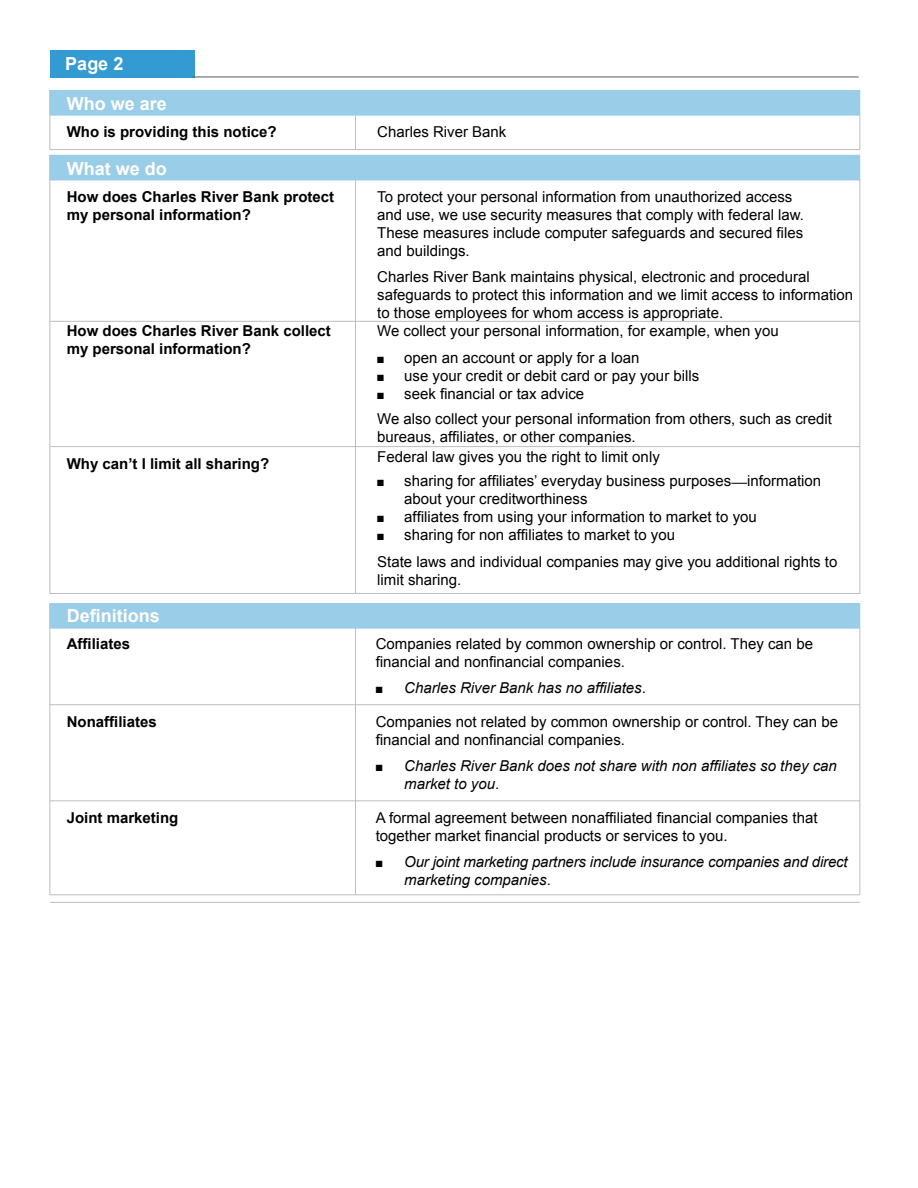
<style>
.page{position:relative;width:918px;height:1188px;background:#fff}
.page>*{position:absolute;margin:0;border:0;box-sizing:border-box;transform-origin:0 0}
.t1{font:700 18px "Arial";color:#fff}
.t2{font:15px/18px "Arial";color:#000}
.t3{font:700 15px "Arial";color:#000}
.t4{font:italic 15px/18px "Arial";color:#000}
.s1{font-style:normal}
</style>
<div class="page">
<div style="left:50px;top:50px;width:144px;height:27px;background:#339ad2"></div>
<div style="left:49px;top:90px;width:811px;height:26px;background:#99cde8"></div>
<div style="left:49px;top:603px;width:811px;height:26px;background:#99cde8"></div>
<div style="left:49px;top:155px;width:811px;height:25px;background:#99cde8"></div>
<svg style="left:731px;top:483px;width:16px;height:1px"></svg>
<hr style="left:193px;top:77px;width:666px;height:1px;background:#58595b">
<hr style="left:50px;top:321px;width:810px;height:1px;background:#bcbec0">
<hr style="left:50px;top:446px;width:810px;height:1px;background:#bcbec0">
<hr style="left:50px;top:593px;width:810px;height:1px;background:#bcbec0">
<hr style="left:50px;top:704px;width:810px;height:1px;background:#bcbec0">
<hr style="left:50px;top:801px;width:810px;height:1px;background:#bcbec0">
<hr style="left:50px;top:895px;width:810px;height:1px;background:#bcbec0">
<hr style="left:50px;top:902px;width:810px;height:1px;background:#bcbec0">
<hr style="left:50px;top:149px;width:810px;height:1px;background:#bcbec0">
<hr style="left:355px;top:116px;width:1px;height:34px;background:#bcbec0">
<hr style="left:859px;top:116px;width:1px;height:34px;background:#bcbec0">
<hr style="left:49px;top:116px;width:1px;height:34px;background:#bcbec0">
<hr style="left:355px;top:181px;width:1px;height:412px;background:#bcbec0">
<hr style="left:859px;top:179px;width:1px;height:415px;background:#bcbec0">
<hr style="left:49px;top:179px;width:1px;height:415px;background:#bcbec0">
<hr style="left:859px;top:628px;width:1px;height:267px;background:#bcbec0">
<hr style="left:49px;top:628px;width:1px;height:267px;background:#bcbec0">
<hr style="left:355px;top:628px;width:1px;height:267px;background:#bcbec0">
<p class="t1" style="left:65px;top:52px;width:60px">Page 2</p>
<p class="t1" style="left:67px;top:92px;width:102px">Who we are</p>
<p class="t3" style="left:67px;top:122px;width:212px">Who is providing this notice?</p>
<p class="t2" style="left:377px;top:123px;width:131px">Charles River Bank</p>
<p class="t1" style="left:67px;top:157px;width:102px">What we do</p>
<p class="t3" style="left:67px;top:187px;width:269px">How does Charles River Bank protect</p>
<p class="t2" style="left:377px;top:188px;width:417px">To protect your personal information from unauthorized access</p>
<p class="t3" style="left:67px;top:205px;width:186px">my personal information?</p>
<p class="t2" style="left:377px;top:206px;width:428px;text-align:justify">and use, we use security measures that comply with federal law.<br>These measures include computer safeguards and secured files and buildings.</p>
<p class="t2" style="left:377px;top:268px;width:478px">Charles River Bank maintains physical, electronic and procedural safeguards to protect this information and we limit access to information to those employees for whom access is appropriate.</p>
<p class="t3" style="left:67px;top:321px;width:266px">How does Charles River Bank collect</p>
<p class="t2" style="left:377px;top:322px;width:403px">We collect your personal information, for example, when you</p>
<p class="t3" style="left:67px;top:339px;width:186px">my personal information?</p>
<p class="t2" style="left:377px;top:349px;width:264px">■ open an account or apply for a loan</p>
<p class="t2" style="left:377px;top:367px;width:324px">■ use your credit or debit card or pay your bills</p>
<p class="t2" style="left:377px;top:381px;width:456px;line-height:25.5px">■ seek financial or tax advice<br>We also collect your personal information from others, such as credit</p>
<p class="t2" style="left:377px;top:428px;width:260px">bureaus, affiliates, or other companies.</p>
<p class="t3" style="left:67px;top:454px;width:204px">Why can’t I limit all sharing?</p>
<p class="t2" style="left:377px;top:448px;width:284px">Federal law gives you the right to limit only</p>
<p class="t2" style="left:404px;top:472px;width:419px;text-indent:-27px">■ sharing for affiliates’ everyday business purposes information about your creditworthiness</p>
<p class="t2" style="left:377px;top:508px;width:381px">■ affiliates from using your information to market to you</p>
<p class="t2" style="left:377px;top:521px;width:462px;line-height:27px">■ sharing for non affiliates to market to you<br>State laws and individual companies may give you additional rights to</p>
<p class="t2" style="left:377px;top:571px;width:86px">limit sharing.</p>
<p class="t1" style="left:67px;top:604px;width:95px">Definitions</p>
<p class="t3" style="left:67px;top:634px;width:65px">Affiliates</p>
<p class="t2" style="left:376px;top:635px;width:439px">Companies related by common ownership or control. They can be financial and nonfinancial companies.</p>
<p class="t4" style="left:376px;top:679px;width:272px">■ Charles River Bank has no affiliates<span class="s1">.</span></p>
<p class="t3" style="left:67px;top:712px;width:92px">Nonaffiliates</p>
<p class="t2" style="left:376px;top:713px;width:464px">Companies not related by common ownership or control. They can be financial and nonfinancial companies.</p>
<p class="t4" style="left:404px;top:757px;width:434px;text-indent:-28px">■ Charles River Bank does not share with non affiliates so they can market to you<span class="s1">.</span></p>
<p class="t3" style="left:67px;top:808px;width:113px">Joint marketing</p>
<p class="t2" style="left:376px;top:809px;width:443px">A formal agreement between nonaffiliated financial companies that together market financial products or services to you.</p>
<p class="t4" style="left:404px;top:853px;width:445px;text-indent:-28px">■ Our joint marketing partners include insurance companies and direct marketing companies<span class="s1">.</span></p>
</div>
